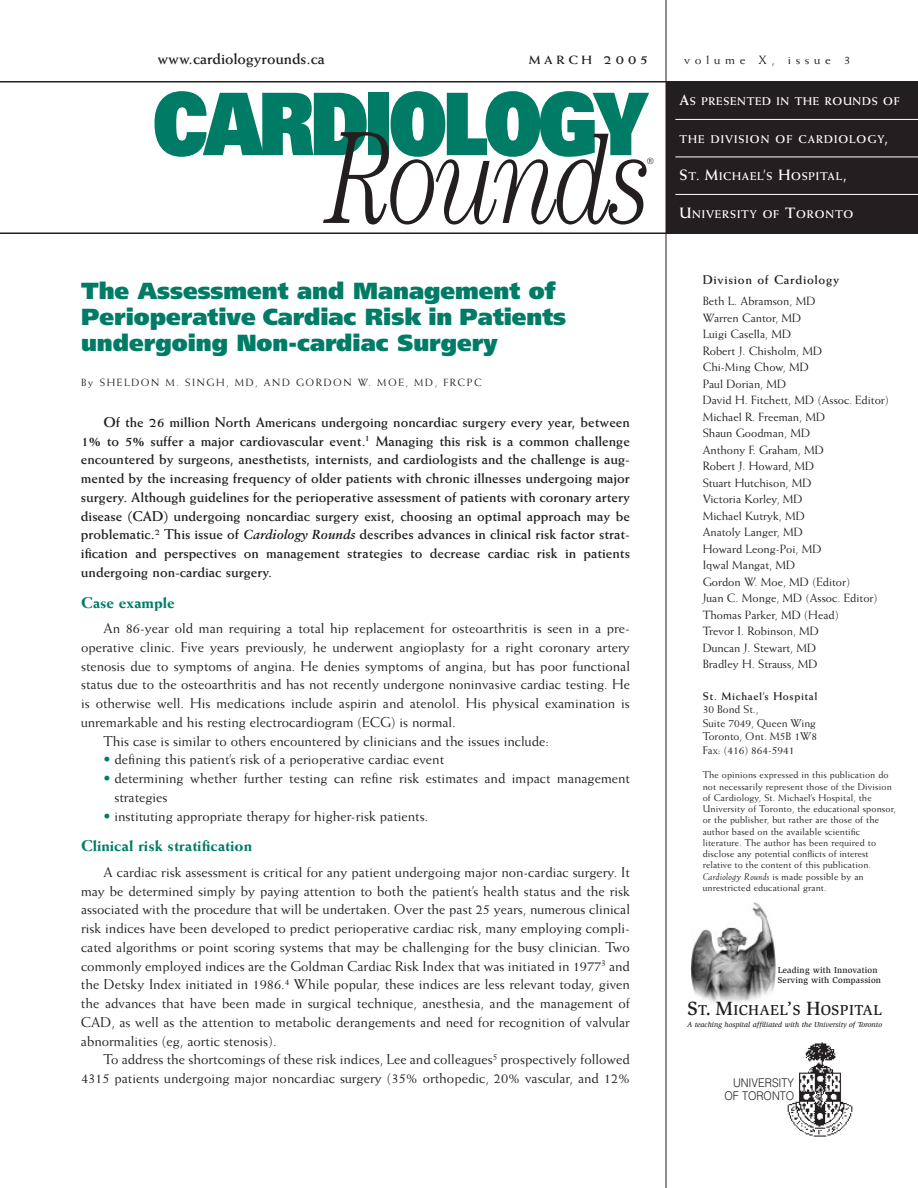
<style>
.page{position:relative;width:918px;height:1188px;background:#fff}
.page>*{position:absolute;margin:0;border:0;box-sizing:border-box;transform-origin:0 0}
.t1{font:italic 300 132px "Century";letter-spacing:-.045em;color:#231f20;scale:.75 1}
.t2{font:900 86.4px "Univers";letter-spacing:-.055em;color:#007c66;scale:.85 1}
.t3{font:900 23.25px/26.2px "Frutiger";color:#007c66}
.t4{font:800 15.75px "Weiss";color:#007c66}
.t5{font:700 15.75px "Weiss";color:#231f20}
.t6{font:500 14.85px "Slimbach";letter-spacing:.02em;color:#231f20}
.t7{font:14.25px/18.8px "Weiss";color:#231f20}
.t8{font:700 14.25px/18.8px "Weiss";color:#231f20;text-align:justify}
.t9{font:700 12.75px "Weiss";letter-spacing:.055em;color:#231f20}
.t10{font:12px/16.5px "Weiss";color:#231f20}
.t11{font:300 12px/12.9px "Helvetica";color:#231f20;text-align:right;scale:.9 1}
.t12{font:12px "Weiss";letter-spacing:.35em;color:#231f20;scale:1.1 1}
.t13{font:700 12px "Weiss";letter-spacing:.28em;color:#231f20;scale:1.1 1}
.t14{font:700 11.25px "Weiss";letter-spacing:.075em;color:#fff}
.t15{font:11.25px/13.5px "Weiss";color:#231f20}
.t16{font:700 11.25px "Weiss";letter-spacing:.055em;color:#231f20}
.t17{font:10.5px "Weiss";letter-spacing:.15em;color:#231f20}
.t18{font:9.75px/11.2px "Weiss";letter-spacing:.015em;color:#231f20}
.t19{font:300 9px "Century";color:#231f20}
.t20{font:500 8.85px/10.1px "Slimbach";letter-spacing:.015em;color:#231f20}
.t21{font:italic 500 7.35px "Slimbach";color:#231f20}
.s1{font-size:13.5px}
.s2{font-family:"Sabon";font-style:italic;font-size:13.2px}
.s3{color:#007c66}
.s4{font-size:15px}
.s5{font-style:italic}
.s6{font-size:19.8px}
</style>
<div class="page">
<hr style="left:666px;top:0;width:1px;height:1188px;background:#231f20">
<img style="left:787px;top:1042px;width:66px;height:95px">
<hr style="left:0;top:81px;width:666px;height:1px;background:#231f20">
<hr style="left:0;top:232px;width:666px;height:2px;background:#231f20">
<div style="left:666px;top:81px;width:252px;height:153px;background:#231f20"></div>
<hr style="left:675px;top:119px;width:243px;height:1px;background:#fff">
<hr style="left:675px;top:157px;width:243px;height:1px;background:#fff">
<hr style="left:675px;top:194px;width:243px;height:1px;background:#fff">
<img style="left:691px;top:902px;width:85px;height:101px">
<p class="t5" style="left:157px;top:53px;width:169px">www.cardiologyrounds.ca</p>
<p class="t13" style="left:529px;top:55px;width:110px">MARCH <span class="s1">2005</span></p>
<p class="t12" style="left:684px;top:55px;width:153px">volume X, issue 3</p>
<h2 class="t2" style="left:153px;top:93px;width:584px">CARDIOLOGY</h2>
<h1 class="t1" style="left:329px;top:134px;width:432px">Rounds</h1>
<p class="t19" style="left:647px;top:158px;width:9px">®</p>
<h3 class="t3" style="left:81px;top:279px;width:487px">The Assessment and Management of<br>Perioperative Cardiac Risk in Patients undergoing Non-cardiac Surgery</h3>
<p class="t17" style="left:81px;top:378px;width:402px">By SHELDON M. SINGH, MD, AND GORDON W. MOE, MD, FRCPC</p>
<p class="t8" style="left:81px;top:414px;width:550px;text-indent:23px">Of the 26 million North Americans undergoing noncardiac surgery every year, between 1% to 5% suffer a major cardiovascular event.<sup>1</sup> Managing this risk is a common challenge encountered by surgeons, anesthetists, internists, and cardiologists and the challenge is aug&shy;mented by the increasing frequency of older patients with chronic illnesses undergoing major surgery. Although guidelines for the perioperative assessment of patients with coronary artery disease (CAD) undergoing noncardiac surgery exist, choosing an optimal approach may be problematic.<sup>2</sup> This issue of <span class="s2">Cardiology Rounds</span> describes advances in clinical risk factor strat&shy;ification and perspectives on management strategies to decrease cardiac risk in patients undergoing non-cardiac surgery.</p>
<p class="t4" style="left:81px;top:596px;width:95px">Case example</p>
<p class="t7" style="left:104px;top:620px;width:528px">An 86-year old man requiring a total hip replacement for osteoarthritis is seen in a pre-</p>
<p class="t7" style="left:81px;top:639px;width:551px">operative clinic. Five years previously, he underwent angioplasty for a right coronary artery</p>
<p class="t7" style="left:81px;top:657px;width:551px">stenosis due to symptoms of angina. He denies symptoms of angina, but has poor functional</p>
<p class="t7" style="left:81px;top:676px;width:551px">status due to the osteoarthritis and has not recently undergone noninvasive cardiac testing. He</p>
<p class="t7" style="left:81px;top:695px;width:550px">is otherwise well. His medications include aspirin and atenolol. His physical examination is</p>
<p class="t7" style="left:81px;top:714px;width:376px">unremarkable and his resting electrocardiogram (ECG) is normal.</p>
<p class="t7" style="left:104px;top:732px;width:447px">This case is similar to others encountered by clinicians and the issues include:</p>
<p class="t7" style="left:104px;top:751px;width:342px"><span class="s3">•</span> defining this patient’s risk of a perioperative cardiac event</p>
<p class="t7" style="left:114px;top:770px;width:517px;text-indent:-11px"><span class="s3">•</span> determining whether further testing can refine risk estimates and impact management strategies</p>
<p class="t7" style="left:104px;top:807px;width:326px"><span class="s3">•</span> instituting appropriate therapy for higher-risk patients.</p>
<p class="t4" style="left:81px;top:840px;width:173px">Clinical risk stratification</p>
<p class="t7" style="left:81px;top:864px;width:551px;text-align:justify;text-indent:23px">A cardiac risk assessment is critical for any patient undergoing major non-cardiac surgery. It may be determined simply by paying attention to both the patient’s health status and the risk associated with the procedure that will be undertaken. Over the past 25 years, numerous clinical risk indices have been developed to predict perioperative cardiac risk, many employing compli&shy;cated algorithms or point scoring systems that may be challenging for the busy clinician. Two commonly employed indices are the Goldman Cardiac Risk Index that was initiated in 1977<sup>3</sup> and the Detsky Index initiated in 1986.<sup>4</sup> While popular, these indices are less relevant today, given the advances that have been made in surgical technique, anesthesia, and the management of CAD, as well as the attention to metabolic derangements and need for recognition of valvular abnormalities (eg, aortic stenosis).</p>
<p class="t7" style="left:81px;top:1051px;width:551px;text-align:right">To address the shortcomings of these risk indices, Lee and colleagues<sup>5</sup> prospectively followed<br>4315 patients undergoing major noncardiac surgery (35% orthopedic, 20% vascular, and 12%</p>
<p class="t14" style="left:680px;top:97px;width:222px"><span class="s4">A</span>S PRESENTED IN THE ROUNDS OF</p>
<p class="t14" style="left:680px;top:135px;width:211px">THE DIVISION OF CARDIOLOGY<span class="s4">,</span></p>
<p class="t14" style="left:680px;top:172px;width:169px"><span class="s4">S</span>T<span class="s4">. M</span>ICHAEL<span class="s4">’</span>S <span class="s4">H</span>OSPITAL<span class="s4">,</span></p>
<p class="t14" style="left:680px;top:210px;width:175px"><span class="s4">U</span>NIVERSITY OF <span class="s4">T</span>ORONTO</p>
<p class="t9" style="left:703px;top:275px;width:138px">Division of Cardiology</p>
<p class="t10" style="left:703px;top:294px;width:188px">Beth L. Abramson, MD<br>Warren Cantor, MD<br>Luigi Casella, MD<br>Robert J. Chisholm, MD<br>Chi-Ming Chow, MD<br>Paul Dorian, MD<br>David H. Fitchett, MD (Assoc. Editor)<br>Michael R. Freeman, MD<br>Shaun Goodman, MD<br>Anthony F. Graham, MD<br>Robert J. Howard, MD<br>Stuart Hutchison, MD<br>Victoria Korley, MD<br>Michael Kutryk, MD<br>Anatoly Langer, MD<br>Howard Leong-Poi, MD<br>Iqwal Mangat, MD<br>Gordon W. Moe, MD (Editor)<br>Juan C. Monge, MD (Assoc. Editor)<br>Thomas Parker, MD (Head)<br>Trevor I. Robinson, MD<br>Duncan J. Stewart, MD<br>Bradley H. Strauss, MD</p>
<p class="t16" style="left:703px;top:692px;width:116px">St. Michael’s Hospital</p>
<p class="t15" style="left:703px;top:704px;width:116px">30 Bond St.,<br>Suite 7049, Queen Wing<br>Toronto, Ont. M5B 1W8<br>Fax: (416) 864-5941</p>
<p class="t18" style="left:703px;top:770px;width:195px">The opinions expressed in this publication do not necessarily represent those of the Division of Cardiology, St. Michael’s Hospital, the University of Toronto, the educational sponsor, or the publisher, but rather are those of the author based on the available scientific literature. The author has been required to disclose any potential conflicts of interest relative to the content of this publication.<br><span class="s5">Cardiology Rounds</span> is made possible by an unrestricted educational grant.</p>
<p class="t20" style="left:778px;top:966px;width:105px">Leading with Innovation<br>Serving with Compassion</p>
<p class="t6" style="left:688px;top:1005px;width:196px"><span class="s6">S</span>T<span class="s6">. M</span>ICHAEL<span class="s6">’</span>S <span class="s6">H</span>OSPITAL</p>
<p class="t21" style="left:687px;top:1022px;width:196px">A teaching hospital affiliated with the University of Toronto</p>
<p class="t11" style="left:724px;top:1077px;width:79px">UNIVERSITY<br>OF TORONTO</p>
</div>
